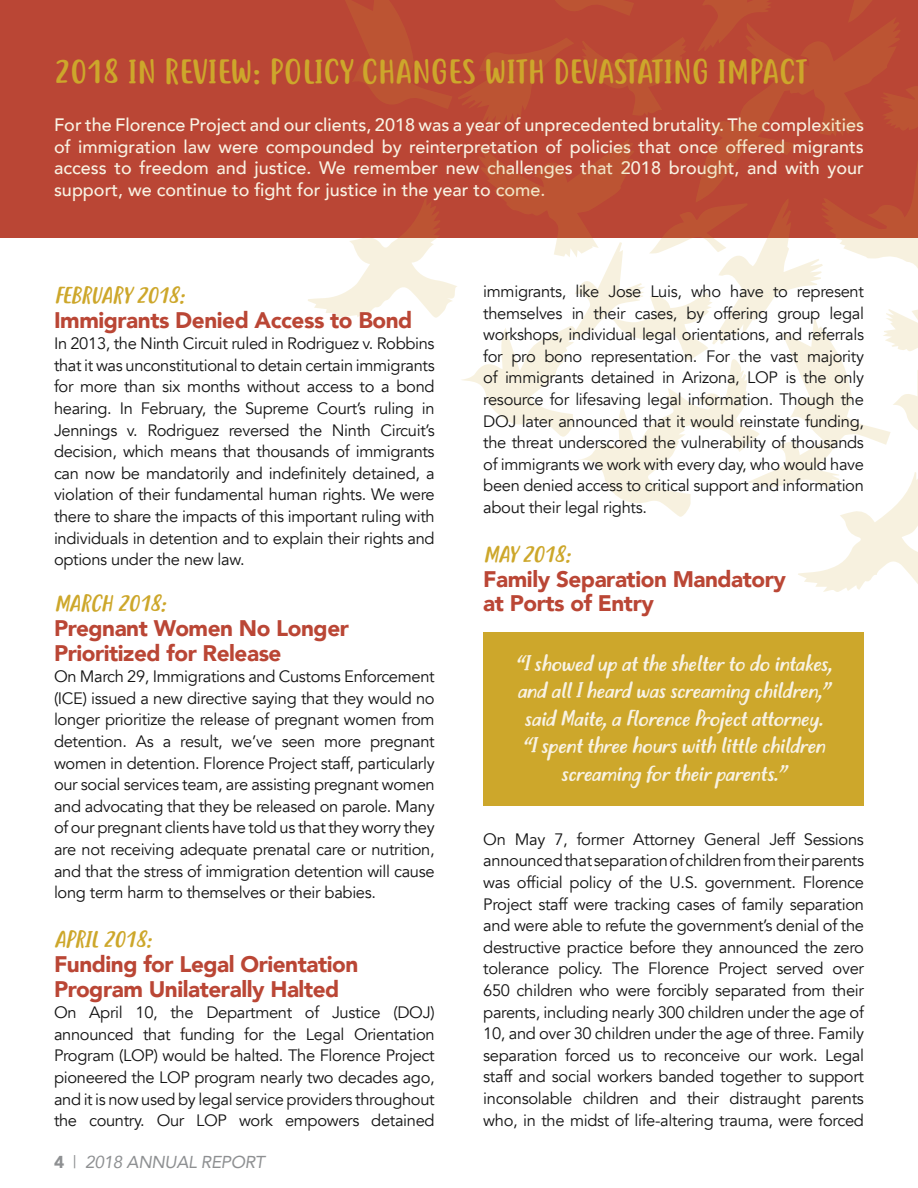
<style>
.page{position:relative;width:918px;height:1188px;background:#fff}
.page>*{position:absolute;margin:0;border:0;box-sizing:border-box;transform-origin:0 0}
.t1{font:33px "Justtellmewhat";color:#cda72b}
.t2{font:900 22.5px/24.6px "Avenir";letter-spacing:-.02em;color:#ba4635}
.t3{font:italic 22.5px "Justtellmewhat";letter-spacing:-.02em;color:#cda72b}
.t4{font:italic 21px/27.6px "Justtellmewhat";letter-spacing:-.02em;color:#f8f2e3;text-align:center}
.t5{font:500 18px/21.6px "Avenir";color:#f8f2e3;text-align:justify}
.t6{font:italic 17.25px "Avenir";letter-spacing:-.02em;color:#8e9092}
.t7{font:16.5px/21.6px "Avenir";letter-spacing:-.02em;color:#141414;text-align:justify}
.s1{font-weight:900;font-style:normal}
.s2{font-style:normal}
</style>
<div class="page">
<div style="left:0;top:0;width:918px;height:238px;background:#ba4635"></div>
<div style="left:483px;top:632px;width:381px;height:174px;background:#cda72b"></div>
<svg style="left:308px;top:0;width:610px;height:592px"></svg>
<h1 class="t1" style="left:54px;top:53px;width:754px">2018 IN REVIEW: POLICY CHANGES WITH DEVASTATING IMPACT</h1>
<p class="t5" style="left:54px;top:113px;width:812px">For the Florence Project and our clients, 2018 was a year of unprecedented brutality. The complexities of immigration law were compounded by reinterpretation of policies that once offered migrants access to freedom and justice. We remember new challenges that 2018 brought, and with your support, we continue to fight for justice in the year to come.</p>
<h2 class="t3" style="left:54px;top:282px;width:132px">FEBRUARY 2018:</h2>
<h2 class="t2" style="left:54px;top:307px;width:360px">Immigrants Denied Access to Bond</h2>
<p class="t7" style="left:54px;top:333px;width:382px">In 2013, the Ninth Circuit ruled in Rodriguez v. Robbins that it was unconstitutional to detain certain immigrants for more than six months without access to a bond hearing. In February, the Supreme Court’s ruling in Jennings v. Rodriguez reversed the Ninth Circuit’s decision, which means that thousands of immigrants can now be mandatorily and indefinitely detained, a violation of their fundamental human rights. We were there to share the impacts of this important ruling with individuals in detention and to explain their rights and options under the new law.</p>
<h2 class="t3" style="left:54px;top:591px;width:114px">MARCH 2018:</h2>
<h2 class="t2" style="left:54px;top:615px;width:296px">Pregnant Women No Longer<br>Prioritized for Release</h2>
<p class="t7" style="left:54px;top:666px;width:382px">On March 29, Immigrations and Customs Enforcement (ICE) issued a new directive saying that they would no longer prioritize the release of pregnant women from detention. As a result, we’ve seen more pregnant women in detention. Florence Project staff, particularly our social services team, are assisting pregnant women and advocating that they be released on parole. Many of our pregnant clients have told us that they worry they are not receiving adequate prenatal care or nutrition, and that the stress of immigration detention will cause long term harm to themselves or their babies.</p>
<h2 class="t3" style="left:54px;top:927px;width:99px">APRIL 2018:</h2>
<h2 class="t2" style="left:54px;top:951px;width:306px">Funding for Legal Orientation<br>Program Unilaterally Halted</h2>
<p class="t7" style="left:54px;top:1002px;width:382px">On April 10, the Department of Justice (DOJ) announced that funding for the Legal Orientation Program (LOP) would be halted. The Florence Project pioneered the LOP program nearly two decades ago, and it is now used by legal service providers throughout the country. Our LOP work empowers detained</p>
<p class="t6" style="left:54px;top:1151px;width:212px"><span class="s1">4</span> <span class="s2">|</span> 2018 ANNUAL REPORT</p>
<p class="t7" style="left:483px;top:281px;width:382px">immigrants, like Jose Luis, who have to represent themselves in their cases, by offering group legal workshops, individual legal orientations, and referrals for pro bono representation. For the vast majority of immigrants detained in Arizona, LOP is the only resource for lifesaving legal information. Though the DOJ later announced that it would reinstate funding, the threat underscored the vulnerability of thousands of immigrants we work with every day, who would have been denied access to critical support and information about their legal rights.</p>
<h2 class="t3" style="left:483px;top:541px;width:89px">MAY 2018:</h2>
<h2 class="t2" style="left:483px;top:566px;width:304px">Family Separation Mandatory at Ports of Entry</h2>
<p class="t4" style="left:515px;top:651px;width:318px">“I showed up at the shelter to do intakes, and all I heard was screaming children,” said Maite, a Florence Project attorney. “I spent three hours with little children screaming for their parents.”</p>
<p class="t7" style="left:483px;top:829px;width:382px">On May 7, former Attorney General Jeff Sessions announced that separation of children from their parents was official policy of the U.S. government. Florence Project staff were tracking cases of family separation and were able to refute the government’s denial of the destructive practice before they announced the zero tolerance policy. The Florence Project served over 650 children who were forcibly separated from their parents, including nearly 300 children under the age of 10, and over 30 children under the age of three. Family separation forced us to reconceive our work. Legal staff and social workers banded together to support inconsolable children and their distraught parents who, in the midst of life-altering trauma, were forced</p>
</div>
